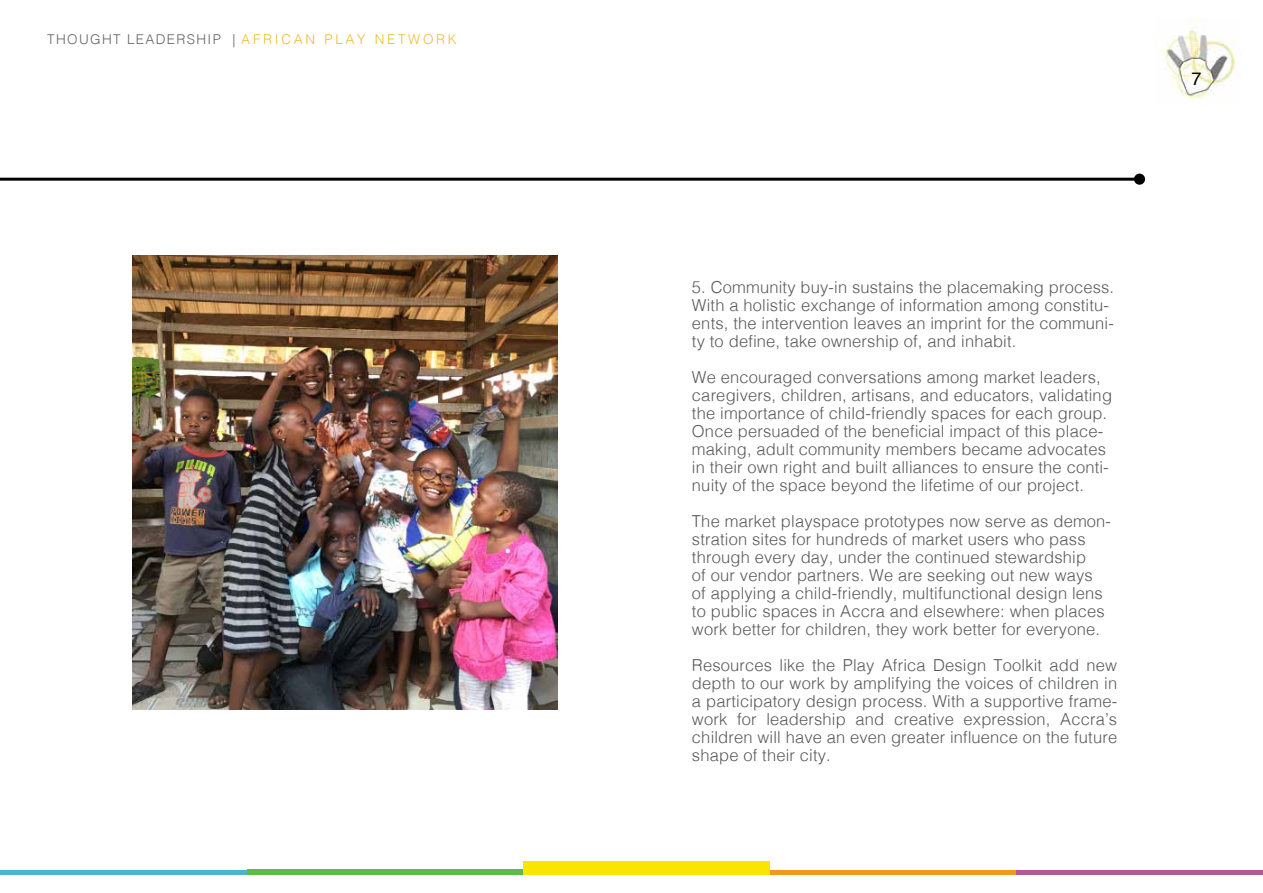
<style>
.page{position:relative;width:1263px;height:893px;background:#fff}
.page>*{position:absolute;margin:0;border:0;box-sizing:border-box;transform-origin:0 0}
.t1{font:18px "Helvetica";color:#000}
.t2{font:300 16.5px/18px "Helvetica";letter-spacing:.01em;color:#58595b}
.t3{font:300 13.5px "Helvetica";letter-spacing:.15em;color:#414042}
.s1{color:#eaaa00}
</style>
<div class="page">
<div style="left:0;top:870px;width:247px;height:5px;background:#48b5cd"></div>
<div style="left:247px;top:870px;width:276px;height:5px;background:#5fbb48"></div>
<div style="left:523px;top:861px;width:247px;height:14px;background:#f9e500"></div>
<div style="left:770px;top:870px;width:247px;height:5px;background:#f2991b"></div>
<div style="left:1017px;top:870px;width:246px;height:5px;background:#ad5d96"></div>
<img style="left:1156px;top:18px;width:81px;height:81px">
<img style="left:132px;top:255px;width:425px;height:454px">
<hr style="left:0;top:178px;width:1135px;height:3px;background:#000">
<div style="left:1136px;top:176px;width:7px;height:6px;background:#000;border-radius:50%"></div>
<div style="left:1134px;top:174px;width:11px;height:11px;border:4px solid #000;border-radius:50%"></div>
<p class="t3" style="left:47px;top:28px;width:411px">THOUGHT LEADERSHIP | <span class="s1">AFRICAN PLAY NETWORK</span></p>
<p class="t1" style="left:1191px;top:64px;width:12px">7</p>
<p class="t2" style="left:692px;top:277px;width:424px">5. Community buy-in sustains the placemaking process.<br>With a holistic exchange of information among constitu&shy;ents, the intervention leaves an imprint for the communi&shy;ty to define, take ownership of, and inhabit.</p>
<p class="t2" style="left:692px;top:367px;width:422px">We encouraged conversations among market leaders, caregivers, children, artisans, and educators, validating the importance of child-friendly spaces for each group.<br>Once persuaded of the beneficial impact of this place&shy;making, adult community members became advocates in their own right and built alliances to ensure the conti&shy;nuity of the space beyond the lifetime of our project.</p>
<p class="t2" style="left:692px;top:511px;width:421px">The market playspace prototypes now serve as demon&shy;stration sites for hundreds of market users who pass through every day, under the continued stewardship<br>of our vendor partners. We are seeking out new ways<br>of applying a child-friendly, multifunctional design lens to public spaces in Accra and elsewhere: when places work better for children, they work better for everyone.</p>
<p class="t2" style="left:692px;top:655px;width:427px;text-align:justify">Resources like the Play Africa Design Toolkit add new depth to our work by amplifying the voices of children in a participatory design process. With a supportive frame&shy;work for leadership and creative expression, Accra’s children will have an even greater influence on the future shape of their city.</p>
</div>
